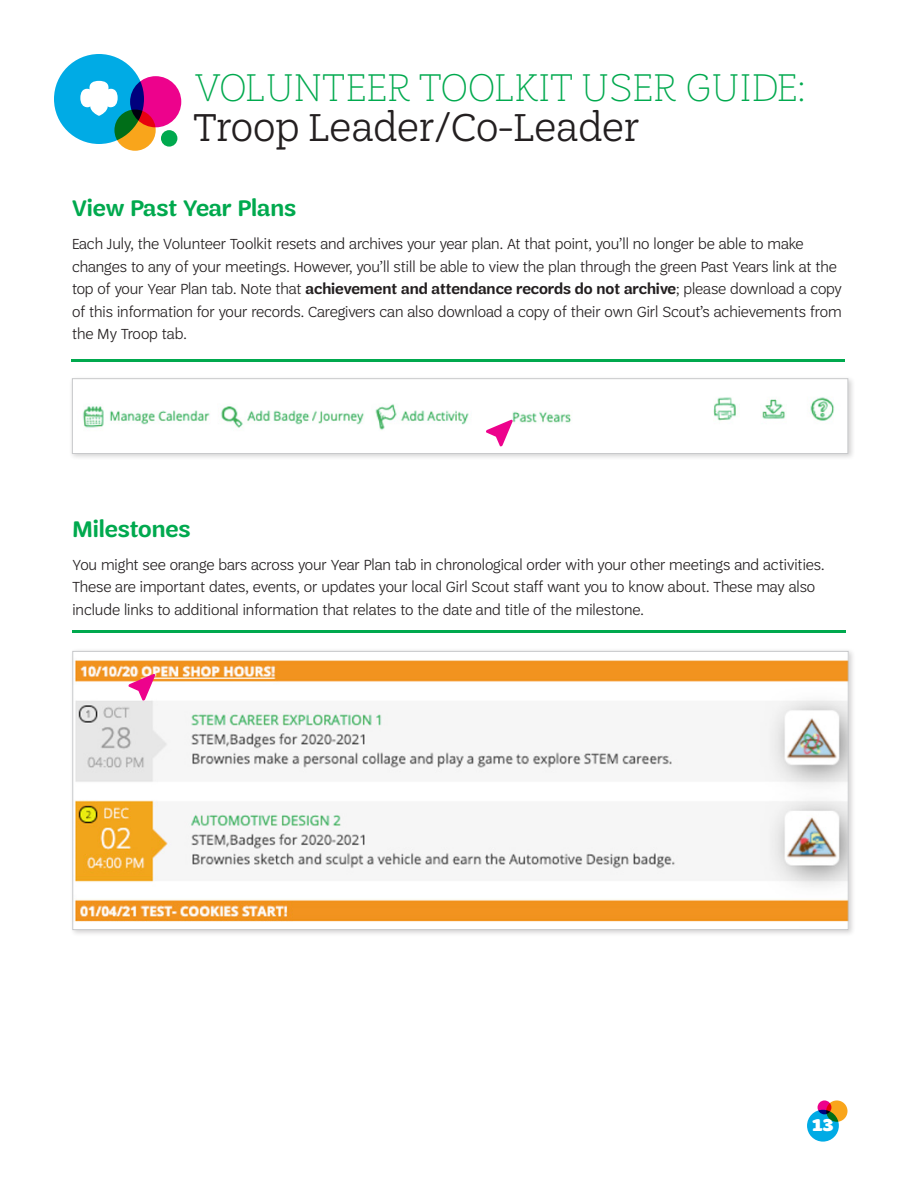
<style>
.page{position:relative;width:918px;height:1188px;background:#fff}
.page>*{position:absolute;margin:0;border:0;box-sizing:border-box;transform-origin:0 0}
.t1{font:100 42px "Trefoil Slab";letter-spacing:.01em;color:#00a94e}
.t2{font:300 42px "Trefoil Slab";color:#231f20}
.SUBHEAD_BOLD_U_LC_gr{font:600 24px "Trefoil Sans";color:#00a94e}
.t3{font:900 18px "Trefoil Slab";color:#fff}
.BODY_COPY{font:300 15.75px/22.5px "Trefoil Sans";color:#231f20}
.s1{font-weight:600}
</style>
<div class="page">
<div style="left:161px;top:130px;width:16px;height:17px;background:#00a94e;border-radius:50%"></div>
<div style="left:54px;top:54px;width:90px;height:90px;background:#00abe5;border-radius:50%"></div>
<svg style="left:80px;top:81px;width:38px;height:35px"></svg>
<svg style="left:114px;top:110px;width:42px;height:41px"></svg>
<svg style="left:130px;top:76px;width:51px;height:51px;fill:#ed028c"></svg>
<div style="left:807px;top:1110px;width:32px;height:32px;background:#00abe5;border-radius:50%"></div>
<svg style="left:818px;top:1100px;width:13px;height:14px"></svg>
<svg style="left:826px;top:1100px;width:22px;height:22px"></svg>
<div style="left:69px;top:375px;width:786px;height:86px;background:#231f20;opacity:.2"></div>
<img style="left:74px;top:380px;width:772px;height:72px">
<div style="left:72px;top:378px;width:776px;height:76px;border:1px solid #c7c8ca"></div>
<svg style="left:486px;top:419px;width:27px;height:28px"></svg>
<hr style="left:71px;top:359px;width:774px;height:3px;background:#00a94e">
<div style="left:69px;top:648px;width:787px;height:289px;background:#231f20;opacity:.2"></div>
<img style="left:74px;top:653px;width:773px;height:275px">
<hr style="left:72px;top:630px;width:774px;height:3px;background:#00a94e">
<svg style="left:128px;top:674px;width:28px;height:27px"></svg>
<h1 class="t1" style="left:194px;top:65px;width:613px">VOLUNTEER TOOLKIT USER GUIDE:</h1>
<h1 class="t2" style="left:194px;top:104px;width:447px">Troop Leader/Co-Leader</h1>
<p class="SUBHEAD_BOLD_U_LC_gr" style="left:72px;top:195px;width:226px">View Past Year Plans</p>
<p class="BODY_COPY" style="left:72px;top:233px;width:772px">Each July, the Volunteer Toolkit resets and archives your year plan. At that point, you’ll no longer be able to make changes to any of your meetings. However, you’ll still be able to view the plan through the green Past Years link at the top of your Year Plan tab. Note that <span class="s1">achievement and attendance records do not archive</span>; please download a copy of this information for your records. Caregivers can also download a copy of their own Girl Scout’s achievements from the My Troop tab.</p>
<p class="SUBHEAD_BOLD_U_LC_gr" style="left:72px;top:515px;width:120px">Milestones</p>
<p class="BODY_COPY" style="left:72px;top:553px;width:754px">You might see orange bars across your Year Plan tab in chronological order with your other meetings and activities.<br>These are important dates, events, or updates your local Girl Scout staff want you to know about. These may also include links to additional information that relates to the date and title of the milestone.</p>
<p class="t3" style="left:813px;top:1115px;width:22px">13</p>
</div>
